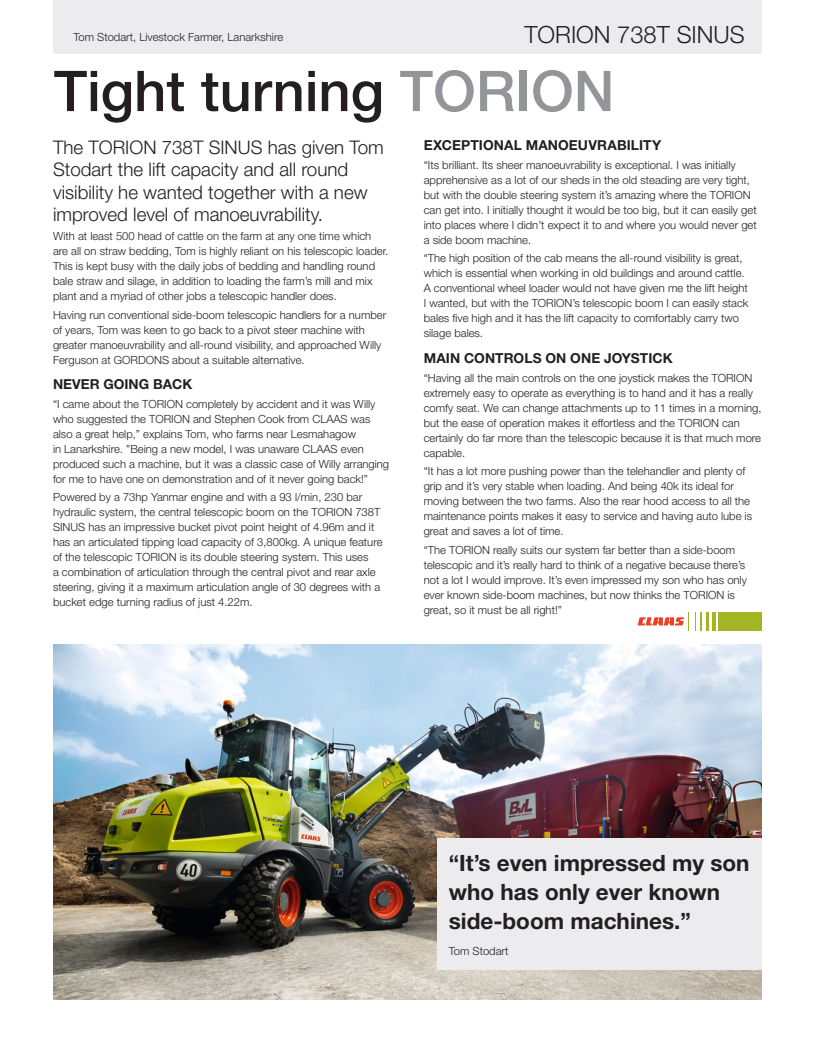
<style>
.page{position:relative;width:815px;height:1053px;background:#fff}
.page>*{position:absolute;margin:0;border:0;box-sizing:border-box;transform-origin:0 0}
.HEADLINE{font:500 56.25px "Helvetica Neue LT Std";color:#231f20}
.TOP_HEADER_R{font:300 23.75px "Helvetica Neue LT Std";color:#231f20}
.body{font:700 22.5px/28.8px "Helvetica Neue LT Std";color:#231f20}
.first_para_testim{font:300 18.75px/22.5px "Helvetica Neue LT Std";color:#231f20}
.body_1mm_para{font:700 13.75px "Helvetica Neue LT Std";letter-spacing:.005em;color:#231f20}
.body_1mm_para-2{font:300 11.25px/15px "Helvetica Neue LT Std";color:#231f20}
.body-2{font:300 11.25px "Helvetica Neue LT Std";color:#231f20}
.s1{color:#939598}
</style>
<div class="page">
<div style="left:53px;top:0;width:709px;height:54px;background:#ececee"></div>
<img style="left:53px;top:644px;width:709px;height:355px">
<div style="left:437px;top:838px;width:325px;height:131px;background:#ececee"></div>
<div style="left:723px;top:612px;width:39px;height:18px;background:#a4b523"></div>
<div style="left:718px;top:612px;width:5px;height:18px;background:#a4b523"></div>
<hr style="left:712px;top:612px;width:4px;height:18px;background:#a4b523">
<svg style="left:638px;top:612px;width:51px;height:18px"></svg>
<svg style="left:695px;top:612px;width:14px;height:18px"></svg>
<p class="body_1mm_para-2" style="left:74px;top:29px;width:211px">Tom Stodart, Livestock Farmer, Lanarkshire</p>
<p class="TOP_HEADER_R" style="left:524px;top:20px;width:222px">TORION 738T SINUS</p>
<p class="HEADLINE" style="left:54px;top:57px;width:562px">Tight turning <span class="s1">TORION</span></p>
<p class="first_para_testim" style="left:53px;top:135px;width:332px">The TORION 738T SINUS has given Tom Stodart the lift capacity and all round visibility he wanted together with a new improved level of manoeuvrability.</p>
<p class="body_1mm_para-2" style="left:53px;top:228px;width:337px">With at least 500 head of cattle on the farm at any one time which are all on straw bedding, Tom is highly reliant on his telescopic loader.<br>This is kept busy with the daily jobs of bedding and handling round bale straw and silage, in addition to loading the farm’s mill and mix plant and a myriad of other jobs a telescopic handler does.</p>
<p class="body_1mm_para-2" style="left:53px;top:307px;width:335px">Having run conventional side-boom telescopic handlers for a number of years, Tom was keen to go back to a pivot steer machine with greater manoeuvrability and all-round visibility, and approached Willy Ferguson at GORDONS about a suitable alternative.</p>
<p class="body_1mm_para" style="left:53px;top:376px;width:141px">NEVER GOING BACK</p>
<p class="body_1mm_para-2" style="left:53px;top:396px;width:338px">“I came about the TORION completely by accident and it was Willy who suggested the TORION and Stephen Cook from CLAAS was also a great help,” explains Tom, who farms near Lesmahagow<br>in Lanarkshire. ”Being a new model, I was unaware CLAAS even produced such a machine, but it was a classic case of Willy arranging for me to have one on demonstration and of it never going back!”</p>
<p class="body_1mm_para-2" style="left:53px;top:489px;width:331px">Powered by a 73hp Yanmar engine and with a 93 l/min, 230 bar hydraulic system, the central telescopic boom on the TORION 738T SINUS has an impressive bucket pivot point height of 4.96m and it has an articulated tipping load capacity of 3,800kg. A unique feature of the telescopic TORION is its double steering system. This uses<br>a combination of articulation through the central pivot and rear axle steering, giving it a maximum articulation angle of 30 degrees with a bucket edge turning radius of just 4.22m.</p>
<p class="body_1mm_para" style="left:424px;top:137px;width:239px">EXCEPTIONAL MANOEUVRABILITY</p>
<p class="body_1mm_para-2" style="left:424px;top:157px;width:335px">“Its brilliant. Its sheer manoeuvrability is exceptional. I was initially apprehensive as a lot of our sheds in the old steading are very tight, but with the double steering system it’s amazing where the TORION can get into. I initially thought it would be too big, but it can easily get into places where I didn’t expect it to and where you would never get a side boom machine.</p>
<p class="body_1mm_para-2" style="left:424px;top:251px;width:326px">“The high position of the cab means the all-round visibility is great, which is essential when working in old buildings and around cattle.<br>A conventional wheel loader would not have given me the lift height I wanted, but with the TORION’s telescopic boom I can easily stack bales five high and it has the lift capacity to comfortably carry two silage bales.</p>
<p class="body_1mm_para" style="left:424px;top:349px;width:250px">MAIN CONTROLS ON ONE JOYSTICK</p>
<p class="body_1mm_para-2" style="left:424px;top:370px;width:339px">“Having all the main controls on the one joystick makes the TORION extremely easy to operate as everything is to hand and it has a really comfy seat. We can change attachments up to 11 times in a morning, but the ease of operation makes it effortless and the TORION can certainly do far more than the telescopic because it is that much more capable.</p>
<p class="body_1mm_para-2" style="left:424px;top:463px;width:330px">“It has a lot more pushing power than the telehandler and plenty of grip and it’s very stable when loading. And being 40k its ideal for moving between the two farms. Also the rear hood access to all the maintenance points makes it easy to service and having auto lube is great and saves a lot of time.</p>
<p class="body_1mm_para-2" style="left:424px;top:542px;width:325px">“The TORION really suits our system far better than a side-boom telescopic and it’s really hard to think of a negative because there’s not a lot I would improve. It’s even impressed my son who has only ever known side-boom machines, but now thinks the TORION is great, so it must be all right!”</p>
<p class="body" style="left:449px;top:848px;width:302px">“It’s even impressed my son who has only ever known side-boom machines.”</p>
<p class="body-2" style="left:449px;top:943px;width:61px">Tom Stodart</p>
</div>
